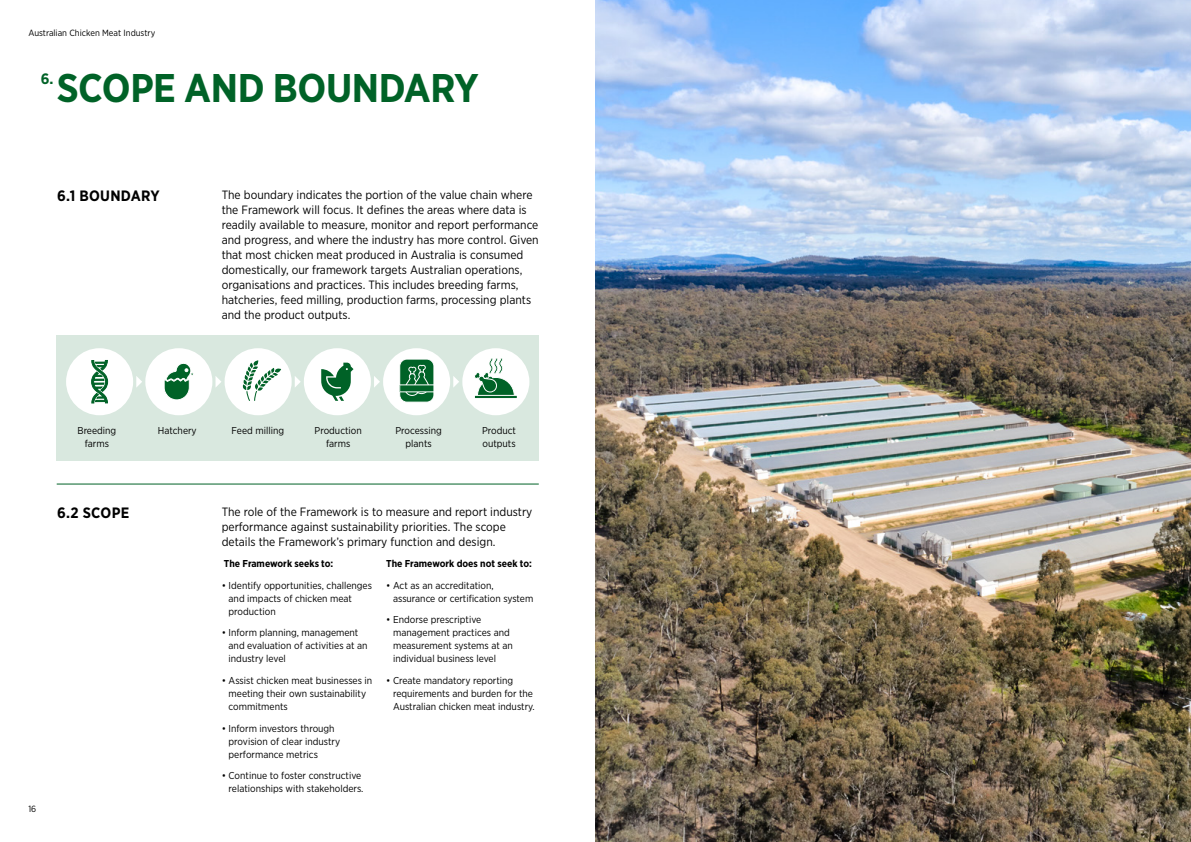
<style>
.page{position:relative;width:1191px;height:842px;background:#fff}
.page>*{position:absolute;margin:0;border:0;box-sizing:border-box;transform-origin:0 0}
.t1{font:700 40px "Gotham Narrow";letter-spacing:-.01em;color:#006227}
.t2{font:700 15px "Gotham Narrow";letter-spacing:.02em;color:#000}
.t3{font:700 15px "Gotham Narrow";color:#006227}
.t4{font:12px/15px "Gotham Narrow";color:#000}
.t5{font:10px/13px "Gotham Narrow";color:#000}
.t6{font:700 10px "Gotham Narrow";color:#000}
.t7{font:9px "Gotham Narrow";color:#000}
</style>
<div class="page">
<img style="left:595px;top:0;width:596px;height:842px">
<hr style="left:57px;top:483px;width:482px;height:1px;background:#006227">
<div style="left:57px;top:335px;width:482px;height:126px;background:#d9e8df"></div>
<div style="left:66px;top:348px;width:67px;height:67px;background:#fff;border-radius:50%"></div>
<div style="left:145px;top:348px;width:67px;height:67px;background:#fff;border-radius:50%"></div>
<div style="left:225px;top:348px;width:67px;height:67px;background:#fff;border-radius:50%"></div>
<div style="left:304px;top:348px;width:67px;height:67px;background:#fff;border-radius:50%"></div>
<div style="left:383px;top:348px;width:67px;height:67px;background:#fff;border-radius:50%"></div>
<div style="left:462px;top:348px;width:67px;height:67px;background:#fff;border-radius:50%"></div>
<svg style="left:474px;top:358px;width:43px;height:40px"></svg>
<svg style="left:164px;top:363px;width:30px;height:37px"></svg>
<svg style="left:243px;top:360px;width:38px;height:41px"></svg>
<svg style="left:91px;top:360px;width:17px;height:43px"></svg>
<svg style="left:321px;top:363px;width:32px;height:38px"></svg>
<svg style="left:399px;top:359px;width:35px;height:44px;background:#3c8659"></svg>
<svg style="left:136px;top:376px;width:6px;height:11px"></svg>
<svg style="left:215px;top:376px;width:6px;height:11px"></svg>
<svg style="left:295px;top:376px;width:6px;height:11px"></svg>
<svg style="left:374px;top:376px;width:6px;height:11px"></svg>
<svg style="left:453px;top:376px;width:6px;height:11px"></svg>
<p class="t7" style="left:28px;top:28px;width:128px">Australian Chicken Meat Industry</p>
<h2 class="t3" style="left:41px;top:72px;width:14px">6.</h2>
<h1 class="t1" style="left:57px;top:70px;width:423px">SCOPE AND BOUNDARY</h1>
<h2 class="t2" style="left:57px;top:189px;width:104px">6.1 BOUNDARY</h2>
<p class="t4" style="left:222px;top:188px;width:318px">The boundary indicates the portion of the value chain where the Framework will focus. It defines the areas where data is readily available to measure, monitor and report performance and progress, and where the industry has more control. Given that most chicken meat produced in Australia is consumed domestically, our framework targets Australian operations, organisations and practices. This includes breeding farms, hatcheries, feed milling, production farms, processing plants and the product outputs.</p>
<p class="t5" style="left:77px;top:424px;width:40px;text-align:center">Breeding farms</p>
<p class="t5" style="left:231px;top:424px;width:54px">Feed milling</p>
<p class="t5" style="left:395px;top:424px;width:48px;text-align:center">Processing plants</p>
<p class="t5" style="left:158px;top:424px;width:40px">Hatchery</p>
<p class="t5" style="left:315px;top:424px;width:49px;text-align:center">Production farms</p>
<p class="t5" style="left:482px;top:424px;width:35px">Product outputs</p>
<p class="t7" style="left:28px;top:805px;width:9px">16</p>
<h2 class="t2" style="left:57px;top:506px;width:74px">6.2 SCOPE</h2>
<p class="t4" style="left:222px;top:505px;width:312px">The role of the Framework is to measure and report industry performance against sustainability priorities. The scope details the Framework’s primary function and design.</p>
<p class="t6" style="left:224px;top:559px;width:111px">The Framework seeks to:</p>
<p class="t5" style="left:229px;top:579px;width:145px;text-indent:-7px">• Identify opportunities, challenges and impacts of chicken meat production</p>
<p class="t5" style="left:229px;top:627px;width:141px;text-indent:-7px">• Inform planning, management and evaluation of activities at an industry level</p>
<p class="t5" style="left:229px;top:674px;width:145px;text-indent:-7px">• Assist chicken meat businesses in meeting their own sustainability commitments</p>
<p class="t5" style="left:229px;top:722px;width:113px;text-indent:-7px">• Inform investors through provision of clear industry performance metrics</p>
<p class="t5" style="left:222px;top:769px;width:143px;text-align:right">• Continue to foster constructive relationships with stakeholders.</p>
<p class="t6" style="left:386px;top:559px;width:147px">The Framework does not seek to:</p>
<p class="t5" style="left:393px;top:579px;width:142px;text-indent:-7px">• Act as an accreditation, assurance or certification system</p>
<p class="t5" style="left:393px;top:614px;width:121px;text-indent:-7px">• Endorse prescriptive management practices and measurement systems at an individual business level</p>
<p class="t5" style="left:393px;top:674px;width:143px;text-indent:-7px">• Create mandatory reporting requirements and burden for the<br>Australian chicken meat industry.</p>
</div>
